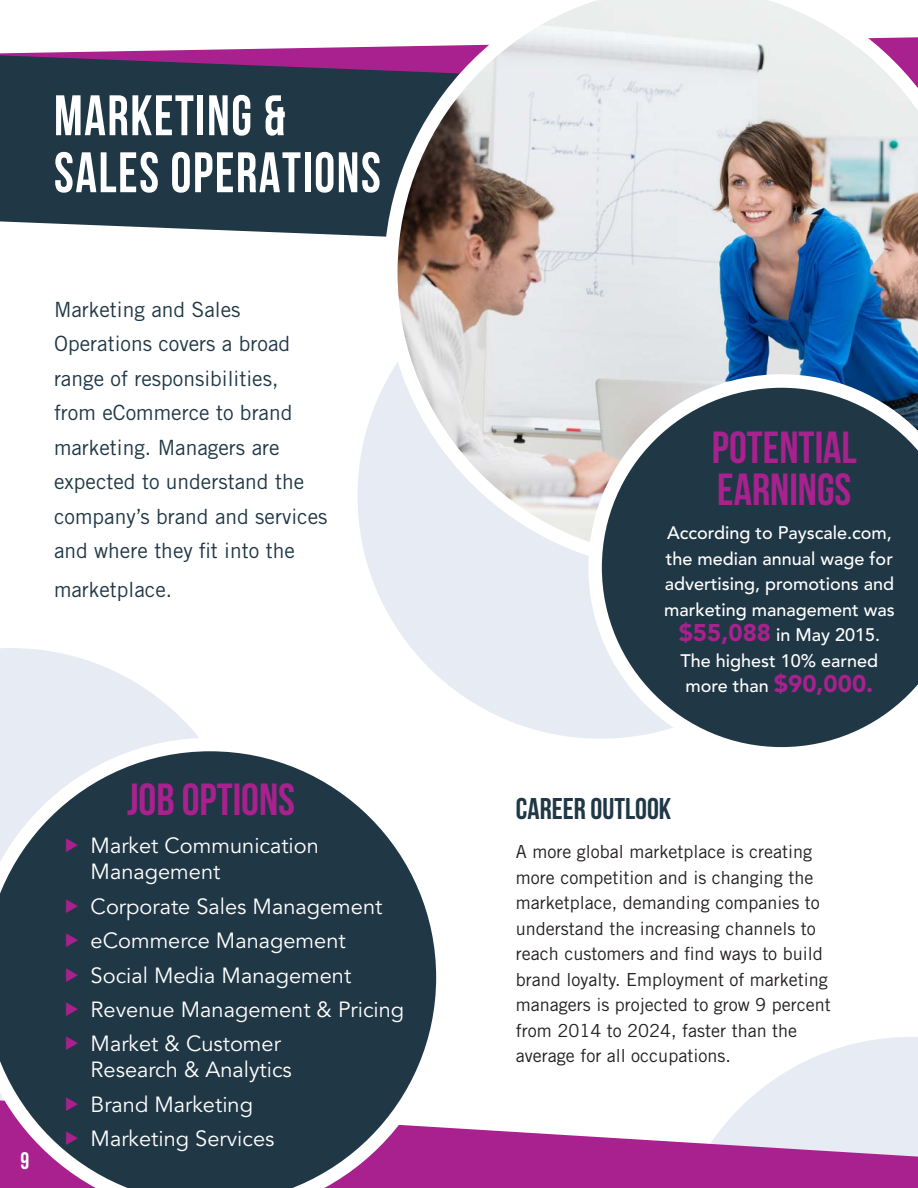
<style>
.page{position:relative;width:918px;height:1188px;background:#fff}
.page>*{position:absolute;margin:0;border:0;box-sizing:border-box;transform-origin:0 0}
.t1{font:700 57px/57px "Bebas Neue";letter-spacing:.03em;color:#fff;scale:.93 1}
.Intro_Title{font:700 45px/42px "Bebas Neue";color:#a8218e}
.Intro_Title-2{font:700 30px "Bebas Neue";color:#203746}
.t2{font:700 24px "Bebas Neue";color:#fff;scale:.93 1}
.t3{font:21.75px/26.2px "Avenir LT Std";color:#fff}
.Text_Black{font:21px/34.5px "Trade Gothic";color:#203746}
.Text_Black-2{font:18px/25.5px "Trade Gothic";color:#231f20}
.Intro_Title-3{font:500 18px/25.5px "Avenir LT Std";color:#fff;text-align:center}
.s1{font-weight:900;font-size:24px;color:#a8218e}
</style>
<div class="page">
<svg style="left:0;top:648px;width:199px;height:90px;fill:#e6ebf4"></svg>
<svg style="left:749px;top:1037px;width:169px;height:63px"></svg>
<div style="left:357px;top:253px;width:486px;height:486px;background:#e6ebf4;border-radius:50%"></div>
<svg style="left:0;top:46px;width:384px;height:9px;fill:#a8218e"></svg>
<svg style="left:450px;top:1100px;width:468px;height:88px;fill:#a8218e"></svg>
<svg style="left:0;top:55px;width:384px;height:182px;background:#2f3e51"></svg>
<img style="left:384px;top:0;width:534px;height:556px">
<svg style="left:0;top:738px;width:450px;height:450px;background:#4c5869"></svg>
<svg style="left:588px;top:374px;width:330px;height:374px;background:#51636f"></svg>
<svg style="left:66px;top:838px;width:12px;height:14px"></svg>
<svg style="left:66px;top:899px;width:12px;height:14px"></svg>
<svg style="left:66px;top:933px;width:12px;height:14px"></svg>
<svg style="left:66px;top:968px;width:12px;height:13px"></svg>
<svg style="left:66px;top:1002px;width:12px;height:14px"></svg>
<svg style="left:66px;top:1036px;width:12px;height:14px"></svg>
<svg style="left:66px;top:1097px;width:12px;height:14px"></svg>
<svg style="left:66px;top:1131px;width:12px;height:14px"></svg>
<p class="t1" style="left:54px;top:86px;width:353px">MARKETING &amp;<br>SALES OPERATIONS</p>
<p class="Text_Black" style="left:54px;top:292px;width:275px">Marketing and Sales<br>Operations covers a broad range of responsibilities,<br>from eCommerce to brand marketing. Managers are expected to understand the company’s brand and services and where they fit into the</p>
<p class="Text_Black" style="left:54px;top:572px;width:120px">marketplace.</p>
<p class="t2" style="left:21px;top:1148px;width:11px">9</p>
<p class="Intro_Title" style="left:127px;top:778px;width:170px">JOB OPTIONS</p>
<p class="t3" style="left:91px;top:833px;width:230px">Market Communication<br>Management</p>
<p class="t3" style="left:91px;top:894px;width:293px">Corporate Sales Management</p>
<p class="t3" style="left:91px;top:928px;width:257px">eCommerce Management</p>
<p class="t3" style="left:91px;top:963px;width:262px">Social Media Management</p>
<p class="t3" style="left:91px;top:997px;width:315px">Revenue Management &amp; Pricing</p>
<p class="t3" style="left:91px;top:1031px;width:203px">Market &amp; Customer<br>Research &amp; Analytics</p>
<p class="t3" style="left:91px;top:1092px;width:164px">Brand Marketing</p>
<p class="t3" style="left:91px;top:1126px;width:185px">Marketing Services</p>
<p class="Intro_Title" style="left:712px;top:426px;width:146px">POTENTIAL<br>EARNINGS</p>
<p class="Intro_Title-3" style="left:664px;top:520px;width:232px">According to Payscale.com, the median annual wage for advertising, promotions and marketing management was <span class="s1">$55,088</span> in May 2015.<br>The highest 10% earned more than <span class="s1">$90,000.</span></p>
<p class="Intro_Title-2" style="left:516px;top:792px;width:157px">CAREER OUTLOOK</p>
<p class="Text_Black-2" style="left:516px;top:839px;width:316px">A more global marketplace is creating more competition and is changing the marketplace, demanding companies to understand the increasing channels to reach customers and find ways to build brand loyalty. Employment of marketing managers is projected to grow 9 percent from 2014 to 2024, faster than the average for all occupations.</p>
</div>
